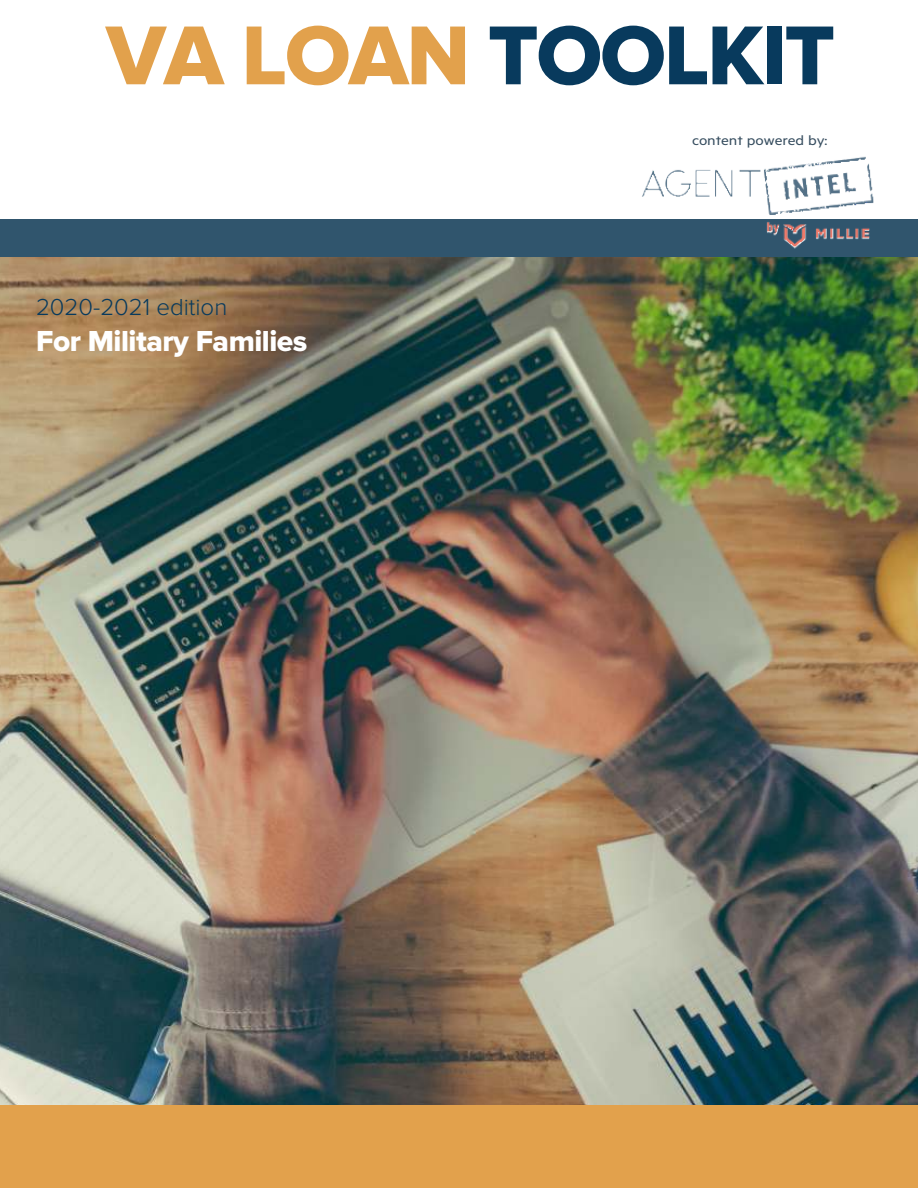
<style>
.page{position:relative;width:918px;height:1188px;background:#fff}
.page>*{position:absolute;margin:0;border:0;box-sizing:border-box;transform-origin:0 0}
.t1{font:86.55px "Proxima Nova Extrabld";letter-spacing:-.025em;color:#083a5d}
.t2{font:30px "Proxima Nova Extrabld";letter-spacing:-.015em;color:#fff}
.t3{font:300 24px "Proxima Nova";color:#083a5d}
.t4{font:15px "Metric";color:#364d5f;scale:1.16 1}
.s1{color:#e2a14c}
</style>
<div class="page">
<img style="left:0;top:257px;width:918px;height:848px">
<div style="left:0;top:83px;width:918px;height:174px;background:#30556d"></div>
<div style="left:0;top:0;width:918px;height:218px;background:#fff"></div>
<img style="left:628px;top:156px;width:263px;height:112px">
<div style="left:0;top:1105px;width:918px;height:83px;background:#e2a14c"></div>
<h1 class="t1" style="left:106px;top:19px;width:731px"><span class="s1">VA LOAN</span> TOOLKIT</h1>
<p class="t3" style="left:36px;top:296px;width:193px">2020-2021 edition</p>
<p class="t2" style="left:36px;top:328px;width:273px">For Military Families</p>
<p class="t4" style="left:692px;top:136px;width:118px">content powered by:</p>
</div>
